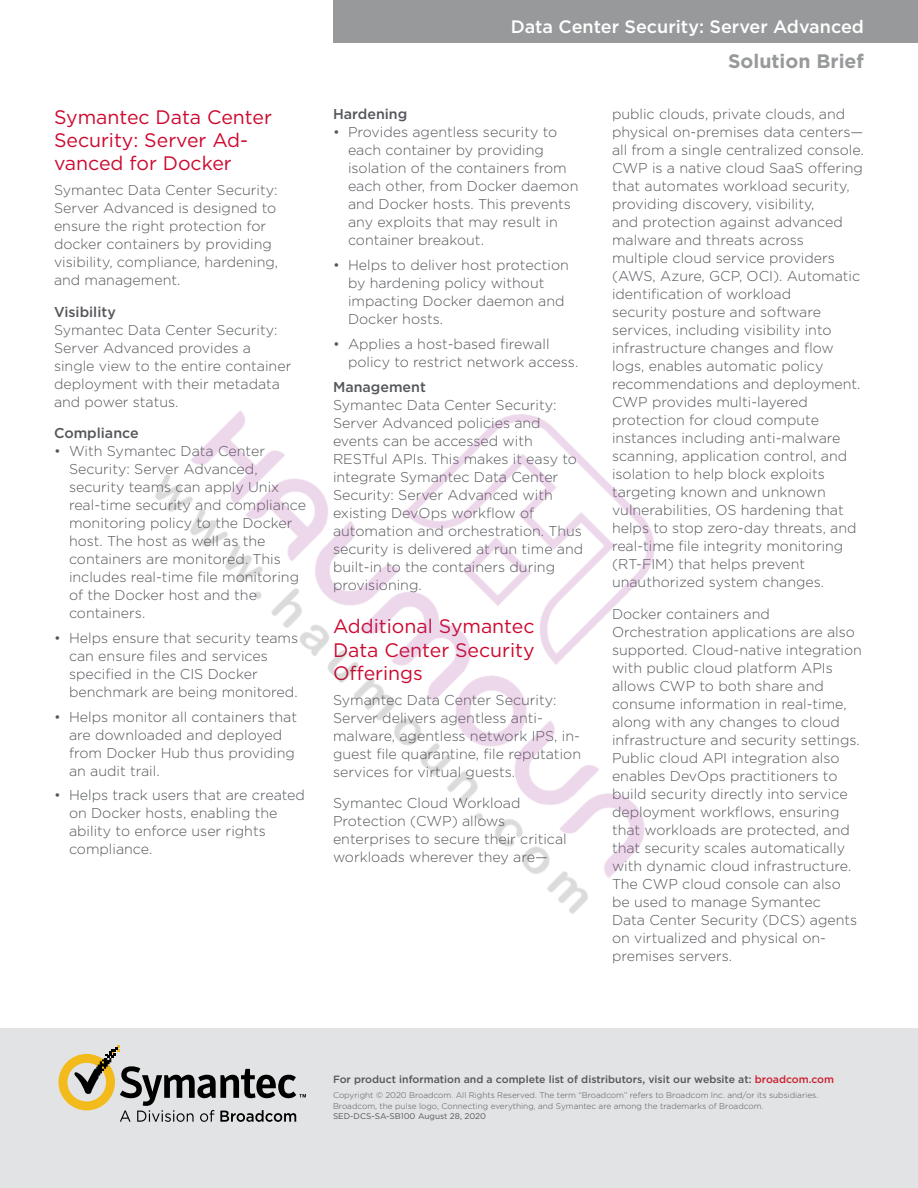
<style>
.page{position:relative;width:918px;height:1188px;background:#fff}
.page>*{position:absolute;margin:0;border:0;box-sizing:border-box;transform-origin:0 0}
.Body_Head{font:19.5px/23.4px "Gotham";color:#cc092f}
.t1{font:700 19.5px "Gotham";color:#97999b}
.t2{font:500 18px "Gotham";color:#fff}
.Body_Text{font:300 14.25px/18px "Gotham";color:#53565a}
.Body_Subhead_Medium{font:500 14.25px "Gotham";color:#53565a}
.t3{font:500 10.5px "Gotham";color:#53565a}
.t4{font:300 8.25px/10.5px "Gotham";color:#53565a}
.t5{font:8.25px "Gotham";color:#53565a}
.s1{color:#cc2031}
</style>
<div class="page">
<div style="left:333px;top:0;width:585px;height:43px;background:#97999b"></div>
<div style="left:0;top:1028px;width:918px;height:160px;background:#e2e3e4"></div>
<svg style="left:58px;top:1045px;width:248px;height:77px"></svg>
<img style="left:155px;top:410px;width:500px;height:504px">
<p class="Body_Head" style="left:54px;top:105px;width:219px">Symantec Data Center<br>Security: Server Ad&shy;vanced for Docker</p>
<p class="Body_Text" style="left:54px;top:181px;width:226px">Symantec Data Center Security:<br>Server Advanced is designed to ensure the right protection for docker containers by providing visibility, compliance, hardening, and management.</p>
<p class="Body_Subhead_Medium" style="left:54px;top:302px;width:63px">Visibility</p>
<p class="Body_Text" style="left:54px;top:320px;width:239px">Symantec Data Center Security:<br>Server Advanced provides a single view to the entire container deployment with their metadata and power status.</p>
<p class="Body_Subhead_Medium" style="left:54px;top:424px;width:86px">Compliance</p>
<p class="Body_Text" style="left:69px;top:442px;width:239px;text-indent:-15px">• With Symantec Data Center<br>Security: Server Advanced, security teams can apply Unix real-time security and compliance monitoring policy to the Docker host. The host as well as the containers are monitored. This includes real-time file monitoring of the Docker host and the containers.</p>
<p class="Body_Text" style="left:69px;top:628px;width:231px;text-indent:-15px">• Helps ensure that security teams can ensure files and services specified in the CIS Docker benchmark are being monitored.</p>
<p class="Body_Text" style="left:69px;top:707px;width:230px;text-indent:-15px">• Helps monitor all containers that are downloaded and deployed from Docker Hub thus providing an audit trail.</p>
<p class="Body_Text" style="left:69px;top:786px;width:238px;text-indent:-15px">• Helps track users that are created on Docker hosts, enabling the ability to enforce user rights compliance.</p>
<p class="t2" style="left:511px;top:15px;width:355px">Data Center Security: Server Advanced</p>
<h1 class="t1" style="left:728px;top:48px;width:137px">Solution Brief</h1>
<p class="Body_Subhead_Medium" style="left:333px;top:105px;width:76px">Hardening</p>
<p class="Body_Text" style="left:348px;top:123px;width:232px;text-indent:-15px">• Provides agentless security to each container by providing isolation of the containers from each other, from Docker daemon and Docker hosts. This prevents any exploits that may result in container breakout.</p>
<p class="Body_Text" style="left:348px;top:256px;width:223px;text-indent:-15px">• Helps to deliver host protection by hardening policy without impacting Docker daemon and<br>Docker hosts.</p>
<p class="Body_Text" style="left:348px;top:334px;width:232px;text-indent:-15px">• Applies a host-based firewall policy to restrict network access.</p>
<p class="Body_Subhead_Medium" style="left:333px;top:377px;width:94px">Management</p>
<p class="Body_Text" style="left:333px;top:395px;width:252px">Symantec Data Center Security:<br>Server Advanced policies and events can be accessed with<br>RESTful APIs. This makes it easy to integrate Symantec Data Center<br>Security: Server Advanced with existing DevOps workflow of automation and orchestration. Thus security is delivered at run time and built-in to the containers during provisioning.</p>
<p class="Body_Head" style="left:333px;top:614px;width:203px;text-align:justify">Additional Symantec Data Center Security Offerings</p>
<p class="Body_Text" style="left:333px;top:690px;width:250px">Symantec Data Center Security:<br>Server delivers agentless anti&shy;malware, agentless network IPS, in&shy;guest file quarantine, file reputation services for virtual guests.</p>
<p class="Body_Text" style="left:333px;top:794px;width:235px">Symantec Cloud Workload<br>Protection (CWP) allows enterprises to secure their critical workloads wherever they are—</p>
<p class="Body_Text" style="left:612px;top:105px;width:253px">public clouds, private clouds, and physical on-premises data centers— all from a single centralized console.<br>CWP is a native cloud SaaS offering that automates workload security, providing discovery, visibility,<br>and protection against advanced malware and threats across<br>multiple cloud service providers (AWS, Azure, GCP, OCI). Automatic identification of workload<br>security posture and software services, including visibility into infrastructure changes and flow logs, enables automatic policy recommendations and deployment.<br>CWP provides multi-layered protection for cloud compute instances including anti-malware scanning, application control, and isolation to help block exploits targeting known and unknown vulnerabilities, OS hardening that helps to stop zero-day threats, and real-time file integrity monitoring (RT-FIM) that helps prevent unauthorized system changes.</p>
<p class="Body_Text" style="left:612px;top:604px;width:252px">Docker containers and<br>Orchestration applications are also supported. Cloud-native integration with public cloud platform APIs allows CWP to both share and consume information in real-time, along with any changes to cloud infrastructure and security settings.<br>Public cloud API integration also enables DevOps practitioners to build security directly into service deployment workflows, ensuring that workloads are protected, and that security scales automatically with dynamic cloud infrastructure.<br>The CWP cloud console can also be used to manage Symantec<br>Data Center Security (DCS) agents on virtualized and physical on&shy;premises servers.</p>
<p class="t3" style="left:333px;top:1073px;width:503px">For product information and a complete list of distributors, visit our website at: <span class="s1">broadcom.com</span></p>
<p class="t4" style="left:333px;top:1090px;width:487px">Copyright © 2020 Broadcom. All Rights Reserved. The term “Broadcom” refers to Broadcom Inc. and/or its subsidiaries.<br>Broadcom, the pulse logo, Connecting everything, and Symantec are among the trademarks of Broadcom.</p>
<p class="t5" style="left:333px;top:1111px;width:155px">SED-DCS-SA-SB100 August 28, 2020</p>
</div>
